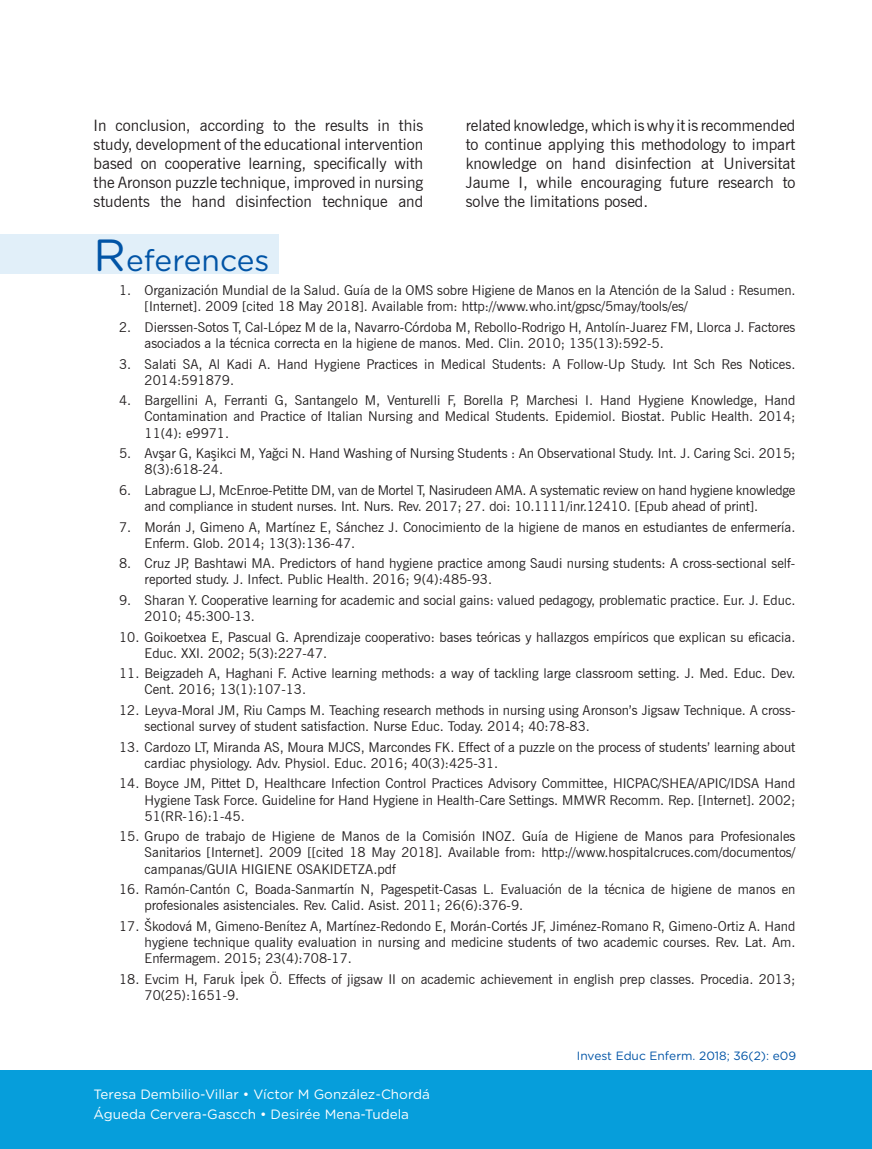
<style>
.page{position:relative;width:872px;height:1149px;background:#fff}
.page>*{position:absolute;margin:0;border:0;box-sizing:border-box;transform-origin:0 0}
.Título{font:30px "Gotham Rounded";color:#0154a6}
.Texto_Corrido{font:15.75px/19px "News Gothic BT";color:#231f20;text-align:justify}
.t1{font:13.5px/16.2px "News Gothic BT";color:#231f20}
.Info_Pata{font:13.5px "Gotham Rounded";color:#fff}
.t2{font:12px "Gotham Rounded";color:#0154a6}
.s1{font-size:45px}
</style>
<div class="page">
<div style="left:0;top:234px;width:278px;height:39px;background:#e1eff9"></div>
<div style="left:0;top:1069px;width:872px;height:79px;background:#069edb"></div>
<p class="Texto_Corrido" style="left:94px;top:116px;width:331px">In conclusion, according to the results in this study, development of the educational intervention based on cooperative learning, specifically with the Aronson puzzle technique, improved in nursing students the hand disinfection technique and</p>
<p class="Texto_Corrido" style="left:466px;top:116px;width:331px">related knowledge, which is why it is recommended to continue applying this methodology to impart knowledge on hand disinfection at Universitat Jaume I, while encouraging future research to solve the limitations posed.</p>
<p class="Título" style="left:94px;top:239px;width:177px"><span class="s1">R</span>eferences</p>
<p class="t1" style="left:145px;top:282px;width:652px;text-indent:-26px">1. Organización Mundial de la Salud. Guía de la OMS sobre Higiene de Manos en la Atención de la Salud : Resumen. [Internet]. 2009 [cited 18 May 2018]. Available from: http://www.who.int/gpsc/5may/tools/es/</p>
<p class="t1" style="left:145px;top:319px;width:652px;text-indent:-26px">2. Dierssen-Sotos T, Cal-López M de la, Navarro-Córdoba M, Rebollo-Rodrigo H, Antolín-Juarez FM, Llorca J. Factores asociados a la técnica correcta en la higiene de manos. Med. Clin. 2010; 135(13):592-5.</p>
<p class="t1" style="left:145px;top:355px;width:652px;text-indent:-26px">3. Salati SA, Al Kadi A. Hand Hygiene Practices in Medical Students: A Follow-Up Study. Int Sch Res Notices.<br>2014:591879.</p>
<p class="t1" style="left:145px;top:392px;width:652px;text-align:justify;text-indent:-26px">4. Bargellini A, Ferranti G, Santangelo M, Venturelli F, Borella P, Marchesi I. Hand Hygiene Knowledge, Hand Contamination and Practice of Italian Nursing and Medical Students. Epidemiol. Biostat. Public Health. 2014; 11(4): e9971.</p>
<p class="t1" style="left:145px;top:445px;width:652px;text-indent:-26px">5. Avşar G, Kaşikci M, Yağci N. Hand Washing of Nursing Students : An Observational Study. Int. J. Caring Sci. 2015;<br>8(3):618-24.</p>
<p class="t1" style="left:145px;top:481px;width:652px;text-indent:-26px">6. Labrague LJ, McEnroe-Petitte DM, van de Mortel T, Nasirudeen AMA. A systematic review on hand hygiene knowledge and compliance in student nurses. Int. Nurs. Rev. 2017; 27. doi: 10.1111/inr.12410. [Epub ahead of print].</p>
<p class="t1" style="left:145px;top:518px;width:652px;text-indent:-26px">7. Morán J, Gimeno A, Martínez E, Sánchez J. Conocimiento de la higiene de manos en estudiantes de enfermería.<br>Enferm. Glob. 2014; 13(3):136-47.</p>
<p class="t1" style="left:145px;top:555px;width:652px;text-indent:-26px">8. Cruz JP, Bashtawi MA. Predictors of hand hygiene practice among Saudi nursing students: A cross-sectional self&shy;reported study. J. Infect. Public Health. 2016; 9(4):485-93.</p>
<p class="t1" style="left:145px;top:591px;width:652px;text-indent:-26px">9. Sharan Y. Cooperative learning for academic and social gains: valued pedagogy, problematic practice. Eur. J. Educ.<br>2010; 45:300-13.</p>
<p class="t1" style="left:145px;top:628px;width:652px;text-indent:-26px">10. Goikoetxea E, Pascual G. Aprendizaje cooperativo: bases teóricas y hallazgos empíricos que explican su eficacia.<br>Educ. XXI. 2002; 5(3):227-47.</p>
<p class="t1" style="left:145px;top:665px;width:652px;text-indent:-26px">11. Beigzadeh A, Haghani F. Active learning methods: a way of tackling large classroom setting. J. Med. Educ. Dev.<br>Cent. 2016; 13(1):107-13.</p>
<p class="t1" style="left:145px;top:701px;width:652px;text-indent:-26px">12. Leyva-Moral JM, Riu Camps M. Teaching research methods in nursing using Aronson’s Jigsaw Technique. A cross&shy;sectional survey of student satisfaction. Nurse Educ. Today. 2014; 40:78-83.</p>
<p class="t1" style="left:145px;top:738px;width:652px;text-indent:-26px">13. Cardozo LT, Miranda AS, Moura MJCS, Marcondes FK. Effect of a puzzle on the process of students’ learning about cardiac physiology. Adv. Physiol. Educ. 2016; 40(3):425-31.</p>
<p class="t1" style="left:145px;top:775px;width:652px;text-align:justify;text-indent:-26px">14. Boyce JM, Pittet D, Healthcare Infection Control Practices Advisory Committee, HICPAC/SHEA/APIC/IDSA Hand Hygiene Task Force. Guideline for Hand Hygiene in Health-Care Settings. MMWR Recomm. Rep. [Internet]. 2002; 51(RR-16):1-45.</p>
<p class="t1" style="left:145px;top:828px;width:652px;text-align:justify;text-indent:-26px">15. Grupo de trabajo de Higiene de Manos de la Comisión INOZ. Guía de Higiene de Manos para Profesionales Sanitarios [Internet]. 2009 [[cited 18 May 2018]. Available from: http://www.hospitalcruces.com/documentos/ campanas/GUIA HIGIENE OSAKIDETZA.pdf</p>
<p class="t1" style="left:145px;top:880px;width:652px;text-indent:-26px">16. Ramón-Cantón C, Boada-Sanmartín N, Pagespetit-Casas L. Evaluación de la técnica de higiene de manos en profesionales asistenciales. Rev. Calid. Asist. 2011; 26(6):376-9.</p>
<p class="t1" style="left:145px;top:917px;width:652px;text-align:justify;text-indent:-26px">17. Škodová M, Gimeno-Benítez A, Martínez-Redondo E, Morán-Cortés JF, Jiménez-Romano R, Gimeno-Ortiz A. Hand hygiene technique quality evaluation in nursing and medicine students of two academic courses. Rev. Lat. Am.<br>Enfermagem. 2015; 23(4):708-17.</p>
<p class="t1" style="left:145px;top:970px;width:652px;text-indent:-26px">18. Evcim H, Faruk İpek Ö. Effects of jigsaw II on academic achievement in english prep classes. Procedia. 2013;<br>70(25):1651-9.</p>
<p class="Info_Pata" style="left:94px;top:1084px;width:338px">Teresa Dembilio-Villar • Víctor M González-Chordá</p>
<p class="Info_Pata" style="left:94px;top:1104px;width:317px">Águeda Cervera-Gascch • Desirée Mena-Tudela</p>
<p class="t2" style="left:577px;top:1047px;width:221px">Invest Educ Enferm. 2018; 36(2): e09</p>
</div>
